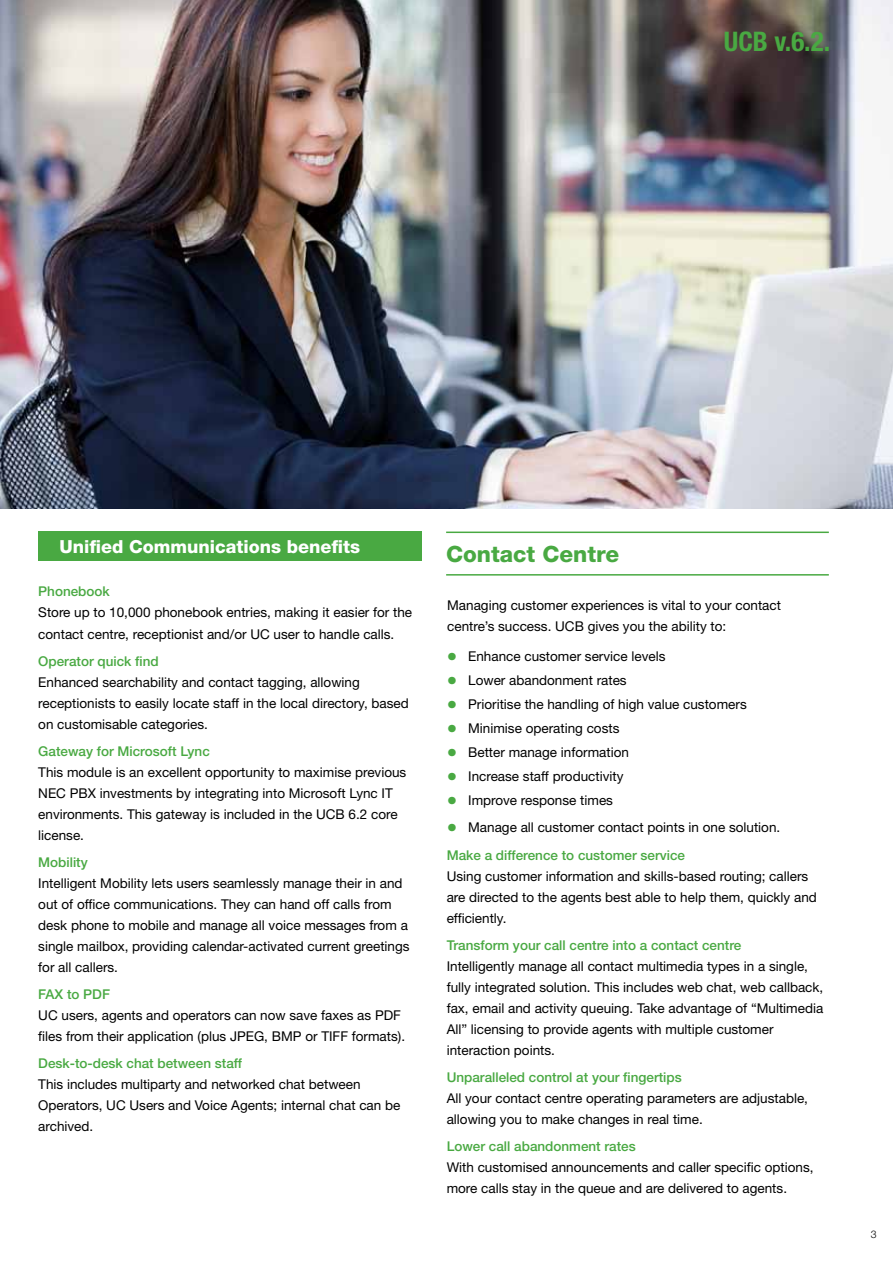
<style>
.page{position:relative;width:893px;height:1263px;background:#fff}
.page>*{position:absolute;margin:0;border:0;box-sizing:border-box;transform-origin:0 0}
.t1{font:700 condensed 27px "Helvetica Neue";color:#49a942}
.t2{font:22.5px "Helvetica Neue Hvy";color:#49a942}
.t3{font:18px "Helvetica Neue Hvy";color:#fff}
.t4{font:13.5px/21px "Helvetica Neue";color:#000}
.t5{font:500 13.5px "Helvetica Neue";color:#49a942}
.t6{font:300 10.5px "Helvetica Neue";color:#000}
.s1{font-weight:300;font-size:21px;color:#49a942}
.s2{font-weight:500;color:#49a942}
</style>
<div class="page">
<img style="left:0;top:0;width:893px;height:508px">
<div style="left:38px;top:531px;width:383px;height:30px;background:#49a942"></div>
<hr style="left:446px;top:531px;width:383px;height:2px;background:#49a942">
<hr style="left:446px;top:574px;width:383px;height:2px;background:#49a942">
<h1 class="t1" style="left:724px;top:25px;width:108px">UCB v.6.2.</h1>
<h3 class="t3" style="left:60px;top:536px;width:302px">Unified Communications benefits</h3>
<p class="t5" style="left:38px;top:584px;width:73px">Phonebook</p>
<p class="t4" style="left:38px;top:602px;width:375px">Store up to 10,000 phonebook entries, making it easier for the contact centre, receptionist and/or UC user to handle calls.</p>
<p class="t5" style="left:38px;top:653px;width:122px">Operator quick find</p>
<p class="t4" style="left:38px;top:671px;width:372px">Enhanced searchability and contact tagging, allowing receptionists to easily locate staff in the local directory, based on customisable categories.</p>
<p class="t5" style="left:38px;top:743px;width:173px">Gateway for Microsoft Lync</p>
<p class="t4" style="left:38px;top:761px;width:370px">This module is an excellent opportunity to maximise previous NEC PBX investments by integrating into Microsoft Lync IT environments. This gateway is included in the UCB 6.2 core license.</p>
<p class="t5" style="left:38px;top:854px;width:51px">Mobility</p>
<p class="t4" style="left:38px;top:872px;width:373px">Intelligent Mobility lets users seamlessly manage their in and out of office communications. They can hand off calls from desk phone to mobile and manage all voice messages from a single mailbox, providing calendar-activated current greetings for all callers.</p>
<p class="t5" style="left:38px;top:986px;width:73px">FAX to PDF</p>
<p class="t4" style="left:38px;top:1004px;width:368px">UC users, agents and operators can now save faxes as PDF files from their application (plus JPEG, BMP or TIFF formats).</p>
<p class="t5" style="left:38px;top:1055px;width:205px">Desk-to-desk chat between staff</p>
<p class="t4" style="left:38px;top:1073px;width:364px">This includes multiparty and networked chat between<br>Operators, UC Users and Voice Agents; internal chat can be archived.</p>
<h2 class="t2" style="left:446px;top:540px;width:174px">Contact Centre</h2>
<p class="t4" style="left:447px;top:595px;width:335px">Managing customer experiences is vital to your contact centre’s success. UCB gives you the ability to:</p>
<p class="t4" style="left:447px;top:646px;width:220px"><span class="s1">•</span> Enhance customer service levels</p>
<p class="t4" style="left:447px;top:670px;width:181px"><span class="s1">•</span> Lower abandonment rates</p>
<p class="t4" style="left:447px;top:694px;width:301px"><span class="s1">•</span> Prioritise the handling of high value customers</p>
<p class="t4" style="left:447px;top:718px;width:174px"><span class="s1">•</span> Minimise operating costs</p>
<p class="t4" style="left:447px;top:742px;width:184px"><span class="s1">•</span> Better manage information</p>
<p class="t4" style="left:447px;top:766px;width:178px"><span class="s1">•</span> Increase staff productivity</p>
<p class="t4" style="left:447px;top:790px;width:168px"><span class="s1">•</span> Improve response times</p>
<p class="t4" style="left:447px;top:813px;width:335px;line-height:27.8px"><span class="s1">•</span> Manage all customer contact points in one solution.<br><span class="s2">Make a difference to customer service</span></p>
<p class="t4" style="left:447px;top:866px;width:372px">Using customer information and skills-based routing; callers are directed to the agents best able to help them, quickly and efficiently.</p>
<p class="t5" style="left:447px;top:937px;width:296px">Transform your call centre into a contact centre</p>
<p class="t4" style="left:447px;top:956px;width:378px">Intelligently manage all contact multimedia types in a single, fully integrated solution. This includes web chat, web callback, fax, email and activity queuing. Take advantage of “Multimedia All” licensing to provide agents with multiple customer interaction points.</p>
<p class="t5" style="left:447px;top:1069px;width:237px">Unparalleled control at your fingertips</p>
<p class="t4" style="left:447px;top:1088px;width:363px">All your contact centre operating parameters are adjustable, allowing you to make changes in real time.</p>
<p class="t5" style="left:447px;top:1138px;width:191px">Lower call abandonment rates</p>
<p class="t4" style="left:447px;top:1157px;width:368px">With customised announcements and caller specific options, more calls stay in the queue and are delivered to agents.</p>
<p class="t6" style="left:871px;top:1228px;width:7px">3</p>
</div>
